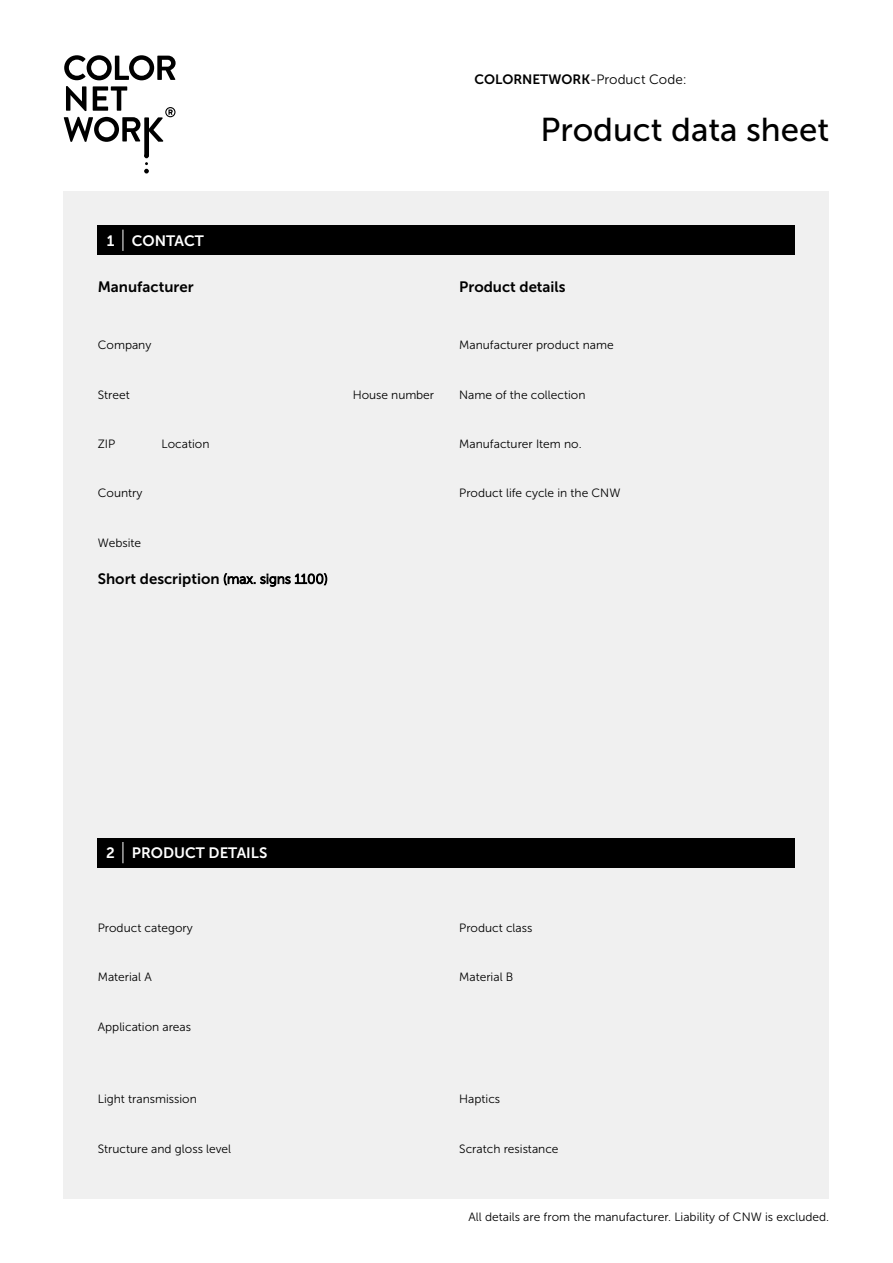
<style>
.page{position:relative;width:893px;height:1263px;background:#fff}
.page>*{position:absolute;margin:0;border:0;box-sizing:border-box;transform-origin:0 0}
.t1{font:33px "Museo Sans 500";color:#000}
.t2{font:15px "Museo Sans 700";color:#000}
.t3{font:15px "Museo Sans 700";color:#fff}
.t4{font:13.5px "Museo Sans 300";color:#000}
.t5{font:12px "Museo Sans 300";color:#000}
.s1{font-family:"Museo Sans 700"}
.s2{font-family:"Museo Sans 300";font-size:13.5px}
</style>
<div class="page">
<div style="left:64px;top:191px;width:765px;height:1008px;background:#f0f0f0"></div>
<svg style="left:64px;top:55px;width:112px;height:25px"></svg>
<svg style="left:64px;top:86px;width:112px;height:87px"></svg>
<div style="left:98px;top:225px;width:697px;height:30px;background:#000"></div>
<svg style="left:123px;top:230px;width:1px;height:21px"></svg>
<div style="left:98px;top:838px;width:697px;height:29px;background:#000"></div>
<svg style="left:123px;top:842px;width:1px;height:21px"></svg>
<p class="t4" style="left:475px;top:72px;width:214px"><span class="s1">COLORNETWORK</span>-Product Code:</p>
<p class="t3" style="left:107px;top:232px;width:99px">1 CONTACT</p>
<h1 class="t1" style="left:540px;top:112px;width:290px">Product data sheet</h1>
<p class="t2" style="left:98px;top:278px;width:97px">Manufacturer</p>
<p class="t2" style="left:459px;top:278px;width:108px">Product details</p>
<p class="t5" style="left:98px;top:339px;width:55px">Company</p>
<p class="t5" style="left:459px;top:339px;width:156px">Manufacturer product name</p>
<p class="t5" style="left:459px;top:388px;width:128px">Name of the collection</p>
<p class="t5" style="left:98px;top:388px;width:33px">Street</p>
<p class="t5" style="left:353px;top:388px;width:83px">House number</p>
<p class="t5" style="left:98px;top:437px;width:19px">ZIP</p>
<p class="t5" style="left:98px;top:487px;width:46px">Country</p>
<p class="t5" style="left:98px;top:536px;width:45px">Website</p>
<p class="t5" style="left:162px;top:437px;width:49px">Location</p>
<p class="t2" style="left:98px;top:570px;width:232px">Short description <span class="s2">(max. signs 1100)</span></p>
<p class="t3" style="left:106px;top:844px;width:163px">2 PRODUCT DETAILS</p>
<p class="t5" style="left:98px;top:921px;width:96px">Product category</p>
<p class="t5" style="left:98px;top:970px;width:55px">Material A</p>
<p class="t5" style="left:98px;top:1020px;width:95px">Application areas</p>
<p class="t5" style="left:459px;top:437px;width:124px">Manufacturer Item no.</p>
<p class="t5" style="left:459px;top:487px;width:163px">Product life cycle in the CNW</p>
<p class="t5" style="left:459px;top:921px;width:75px">Product class</p>
<p class="t5" style="left:459px;top:970px;width:56px">Material B</p>
<p class="t5" style="left:98px;top:1093px;width:101px">Light transmission</p>
<p class="t5" style="left:459px;top:1093px;width:43px">Haptics</p>
<p class="t5" style="left:459px;top:1142px;width:101px">Scratch resistance</p>
<p class="t5" style="left:98px;top:1142px;width:135px">Structure and gloss level</p>
<p class="t5" style="left:468px;top:1210px;width:362px">All details are from the manufacturer. Liability of CNW is excluded.</p>
</div>
